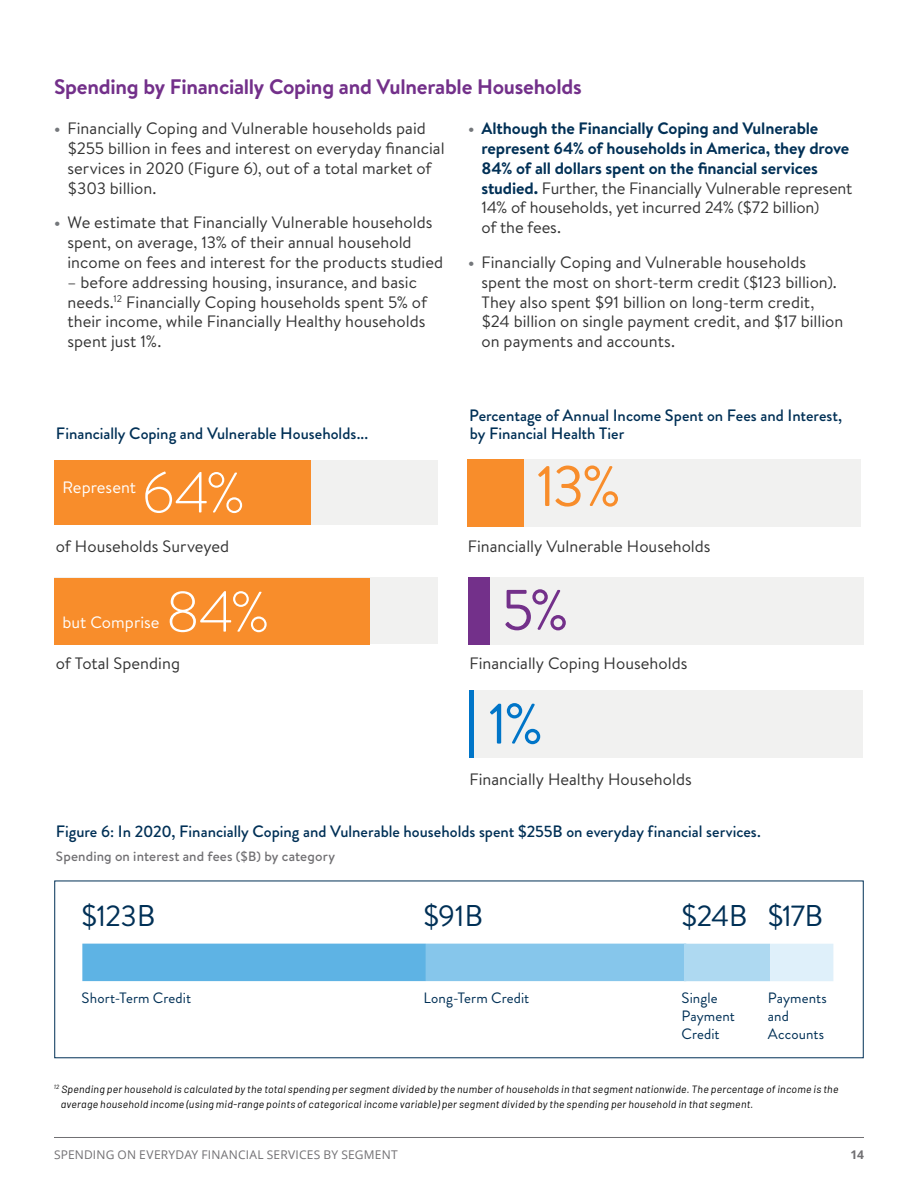
<style>
.page{position:relative;width:918px;height:1188px;background:#fff}
.page>*{position:absolute;margin:0;border:0;box-sizing:border-box;transform-origin:0 0}
.Body_Text_-_Align_Le{font:300 57px "Brandon Text";color:#fff}
.Body_Text_-_Align_Le-2{font:57px "Brandon Text";color:#f88d2b}
.Body_Text_-_Align_Le-3{font:57px "Brandon Text";color:#73308a}
.Body_Text_-_Align_Le-4{font:57px "Brandon Text";color:#0075c8}
.t1{font:30px "Brandon Grotesque";letter-spacing:-.01em;color:#003056}
.h-2{font:700 21px "Brandon Text";letter-spacing:-.01em;color:#73308a}
.Body_Text_-_Align_Le-5{font:16.5px/19.8px "Brandon Text";color:#333}
.t2{font:700 16.5px/19.8px "Brandon Text";letter-spacing:-.01em;color:#003056}
.Table_Figure_Heading{font:500 16.5px/18px "Brandon Grotesque";color:#003056}
.Body_Text_-_Align_Le-6{font:16.5px "Brandon Text";color:#fff}
.table_labels{font:15px/18px "Brandon Grotesque";letter-spacing:.005em;color:#003056}
.text_small{font:500 13.5px "Brandon Text";letter-spacing:.01em;color:#717073}
.t3{font:12px "Open Sans";letter-spacing:.015em;color:#717073}
.t4{font:700 12px "Open Sans";color:#717073}
.t5{font:italic 10.5px/15px "Barlow";letter-spacing:.025em;color:#000}
.s1{font-weight:700;color:#74777b}
.s2{color:#74777b}
.s3{font-weight:400;color:#333}
</style>
<div class="page">
<hr style="left:54px;top:1137px;width:810px;height:1px;background:#717073">
<div style="left:82px;top:944px;width:344px;height:37px;background:#5eb3e4"></div>
<div style="left:426px;top:944px;width:260px;height:37px;background:#86c6eb"></div>
<div style="left:684px;top:944px;width:86px;height:37px;background:#aed9f1"></div>
<div style="left:770px;top:944px;width:63px;height:37px;background:#dff0fa"></div>
<div style="left:55px;top:460px;width:383px;height:65px;background:#f1f1f0"></div>
<div style="left:54px;top:460px;width:257px;height:65px;background:#f88d2b"></div>
<div style="left:54px;top:577px;width:384px;height:67px;background:#f1f1f0"></div>
<div style="left:54px;top:578px;width:316px;height:67px;background:#f88d2b"></div>
<div style="left:467px;top:459px;width:394px;height:67px;background:#f1f1f0"></div>
<div style="left:468px;top:459px;width:56px;height:67px;background:#f88d2b"></div>
<div style="left:470px;top:577px;width:394px;height:67px;background:#f1f1f0"></div>
<div style="left:469px;top:577px;width:21px;height:67px;background:#73308a"></div>
<div style="left:472px;top:691px;width:391px;height:67px;background:#f1f1f0"></div>
<hr style="left:470px;top:691px;width:4px;height:67px;background:#0075c8">
<p class="h-2" style="left:54px;top:72px;width:529px">Spending by Financially Coping and Vulnerable Households</p>
<p class="Body_Text_-_Align_Le-5" style="left:68px;top:118px;width:379px;text-indent:-14px"><span class="s1">•</span> Financially Coping and Vulnerable households paid $255 billion in fees and interest on everyday financial services in 2020 (Figure 6), out of a total market of $303 billion.</p>
<p class="Body_Text_-_Align_Le-5" style="left:68px;top:212px;width:377px;text-indent:-14px"><span class="s1">•</span> We estimate that Financially Vulnerable households spent, on average, 13% of their annual household income on fees and interest for the products studied</p>
<p class="Body_Text_-_Align_Le-5" style="left:68px;top:272px;width:361px">– before addressing housing, insurance, and basic needs.<sup>12</sup> Financially Coping households spent 5% of their income, while Financially Healthy households spent just 1%.</p>
<p class="t2" style="left:482px;top:118px;width:373px;text-indent:-14px"><span class="s2">•</span> Although the Financially Coping and Vulnerable represent 64% of households in America, they drove 84% of all dollars spent on the financial services studied. <span class="s3">Further, the Financially Vulnerable represent 14% of households, yet incurred 24% ($72 billion)<br>of the fees.</span></p>
<p class="Body_Text_-_Align_Le-5" style="left:482px;top:252px;width:363px;text-indent:-14px"><span class="s1">•</span> Financially Coping and Vulnerable households spent the most on short-term credit ($123 billion).<br>They also spent $91 billion on long-term credit, $24 billion on single payment credit, and $17 billion on payments and accounts.</p>
<p class="Table_Figure_Heading" style="left:56px;top:424px;width:314px">Financially Coping and Vulnerable Households...</p>
<p class="Body_Text_-_Align_Le-6" style="left:62px;top:476px;width:75px">Represent</p>
<p class="Body_Text_-_Align_Le" style="left:142px;top:454px;width:104px">64%</p>
<p class="Body_Text_-_Align_Le-5" style="left:56px;top:535px;width:175px">of Households Surveyed</p>
<p class="Body_Text_-_Align_Le-6" style="left:62px;top:611px;width:99px">but Comprise</p>
<p class="Body_Text_-_Align_Le" style="left:166px;top:573px;width:105px">84%</p>
<p class="Body_Text_-_Align_Le-5" style="left:56px;top:653px;width:126px">of Total Spending</p>
<p class="Table_Figure_Heading" style="left:469px;top:406px;width:375px">Percentage of Annual Income Spent on Fees and Interest, by Financial Health Tier</p>
<p class="Body_Text_-_Align_Le-2" style="left:536px;top:447px;width:86px">13%</p>
<p class="Body_Text_-_Align_Le-5" style="left:468px;top:535px;width:244px">Financially Vulnerable Households</p>
<p class="Body_Text_-_Align_Le-3" style="left:502px;top:571px;width:68px">5%</p>
<p class="Body_Text_-_Align_Le-5" style="left:469px;top:653px;width:220px">Financially Coping Households</p>
<p class="Body_Text_-_Align_Le-4" style="left:488px;top:685px;width:56px">1%</p>
<p class="Body_Text_-_Align_Le-5" style="left:469px;top:769px;width:224px">Financially Healthy Households</p>
<p class="Table_Figure_Heading" style="left:56px;top:822px;width:707px">Figure 6: In 2020, Financially Coping and Vulnerable households spent $255B on everyday financial services.</p>
<p class="text_small" style="left:56px;top:847px;width:281px">Spending on interest and fees ($B) by category</p>
<p class="t1" style="left:82px;top:895px;width:75px">$123B</p>
<p class="t1" style="left:424px;top:895px;width:61px">$91B</p>
<p class="t1" style="left:682px;top:895px;width:68px">$24B</p>
<p class="t1" style="left:768px;top:895px;width:57px">$17B</p>
<p class="table_labels" style="left:82px;top:989px;width:111px">Short-Term Credit</p>
<p class="table_labels" style="left:424px;top:989px;width:107px">Long-Term Credit</p>
<p class="table_labels" style="left:682px;top:989px;width:55px">Single<br>Payment<br>Credit</p>
<p class="table_labels" style="left:768px;top:989px;width:60px">Payments and<br>Accounts</p>
<p class="t5" style="left:61px;top:1080px;width:779px;text-indent:-7px"><sup>12</sup> Spending per household is calculated by the total spending per segment divided by the number of households in that segment nationwide. The percentage of income is the average household income (using mid-range points of categorical income variable) per segment divided by the spending per household in that segment.</p>
<p class="t3" style="left:54px;top:1147px;width:23px">SPENDIN</p>
<p class="t3" style="left:106px;top:1147px;width:42px">G ON EVERYDAY</p>
<p class="t3" style="left:201px;top:1147px;width:15px">FINANCIA</p>
<p class="t3" style="left:258px;top:1147px;width:17px">L SERVICES</p>
<p class="t3" style="left:324px;top:1147px;width:50px">BY SEGMENT</p>
<p class="t4" style="left:850px;top:1146px;width:15px">14</p>
</div>
